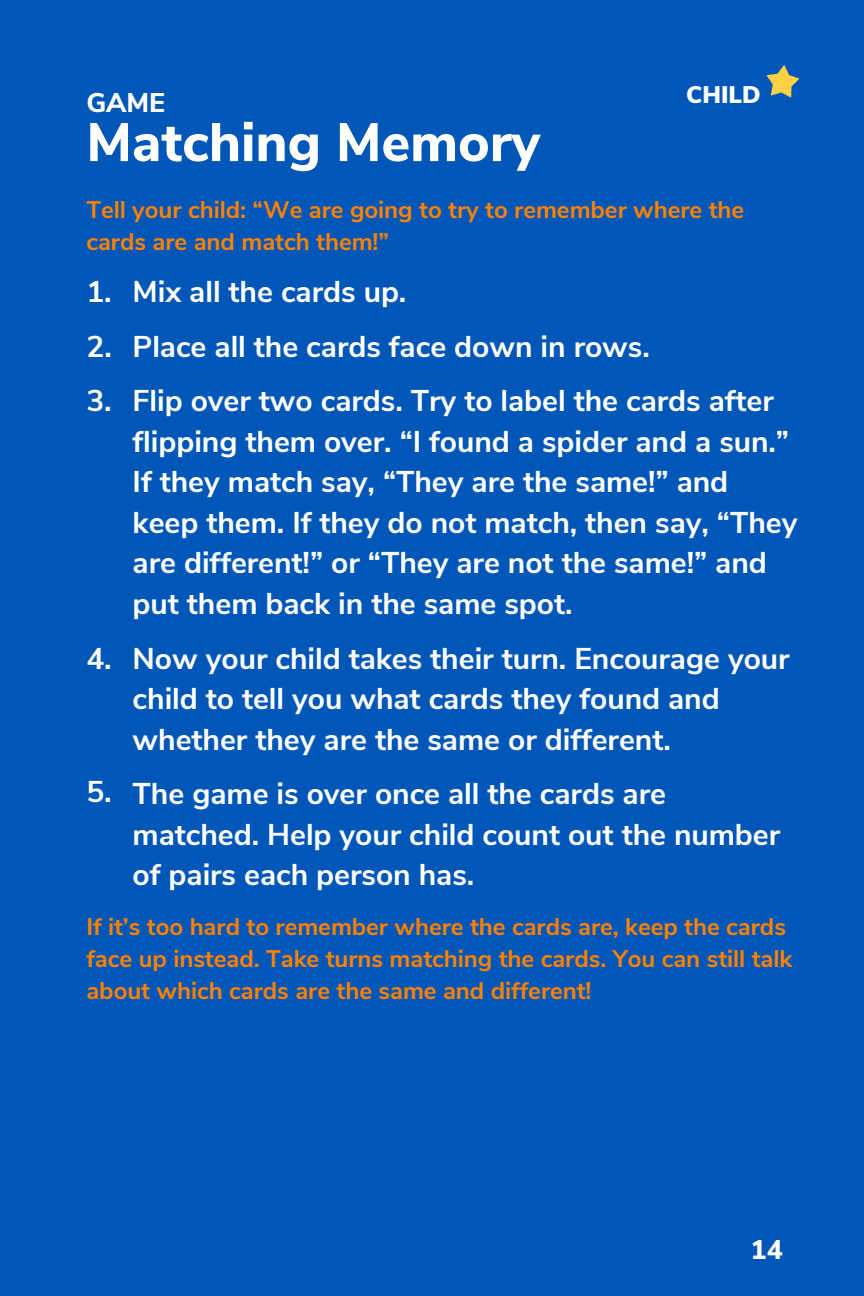
<style>
.page{position:relative;width:864px;height:1296px;background:#0057b8}
.page>*{position:absolute;margin:0;border:0;box-sizing:border-box;transform-origin:0 0}
.t1{font:800 54px "Nunito Sans";color:#fff}
.t2{font:700 30px/40.5px "Nunito Sans";color:#fff}
.t3{font:800 27px "Nunito Sans";color:#fff}
.t4{font:700 24px/32.1px "Nunito Sans";color:#ff8200}
.t5{font:900 24px "Nunito Sans";color:#fff}
</style>
<div class="page">
<svg style="left:767px;top:65px;width:33px;height:33px"></svg>
<p class="t3" style="left:86px;top:84px;width:80px">GAME</p>
<h1 class="t1" style="left:86px;top:107px;width:455px">Matching Memory</h1>
<p class="t5" style="left:686px;top:78px;width:76px">CHILD</p>
<p class="t4" style="left:86px;top:194px;width:659px">Tell your child: “We are going to try to remember where the cards are and match them!”</p>
<p class="t2" style="left:86px;top:272px;width:27px">1.</p>
<p class="t2" style="left:86px;top:319px;width:27px;line-height:54.6px">2.<br>3.</p>
<p class="t2" style="left:86px;top:638px;width:27px">4.</p>
<p class="t2" style="left:86px;top:772px;width:27px">5.</p>
<p class="t2" style="left:133px;top:265px;width:643px;line-height:54.9px">Mix all the cards up.<br>Place all the cards face down in rows.<br>Flip over two cards. Try to label the cards after</p>
<p class="t2" style="left:133px;top:422px;width:666px">flipping them over. “I found a spider and a sun.” If they match say, “They are the same!” and keep them. If they do not match, then say, “They are different!” or “They are not the same!” and put them back in the same spot.</p>
<p class="t2" style="left:133px;top:638px;width:659px">Now your child takes their turn. Encourage your child to tell you what cards they found and whether they are the same or different.</p>
<p class="t2" style="left:133px;top:774px;width:649px">The game is over once all the cards are matched. Help your child count out the number of pairs each person has.</p>
<p class="t4" style="left:86px;top:911px;width:707px">If it’s too hard to remember where the cards are, keep the cards face up instead. Take turns matching the cards. You can still talk about which cards are the same and different!</p>
<p class="t3" style="left:751px;top:1231px;width:34px">14</p>
</div>
